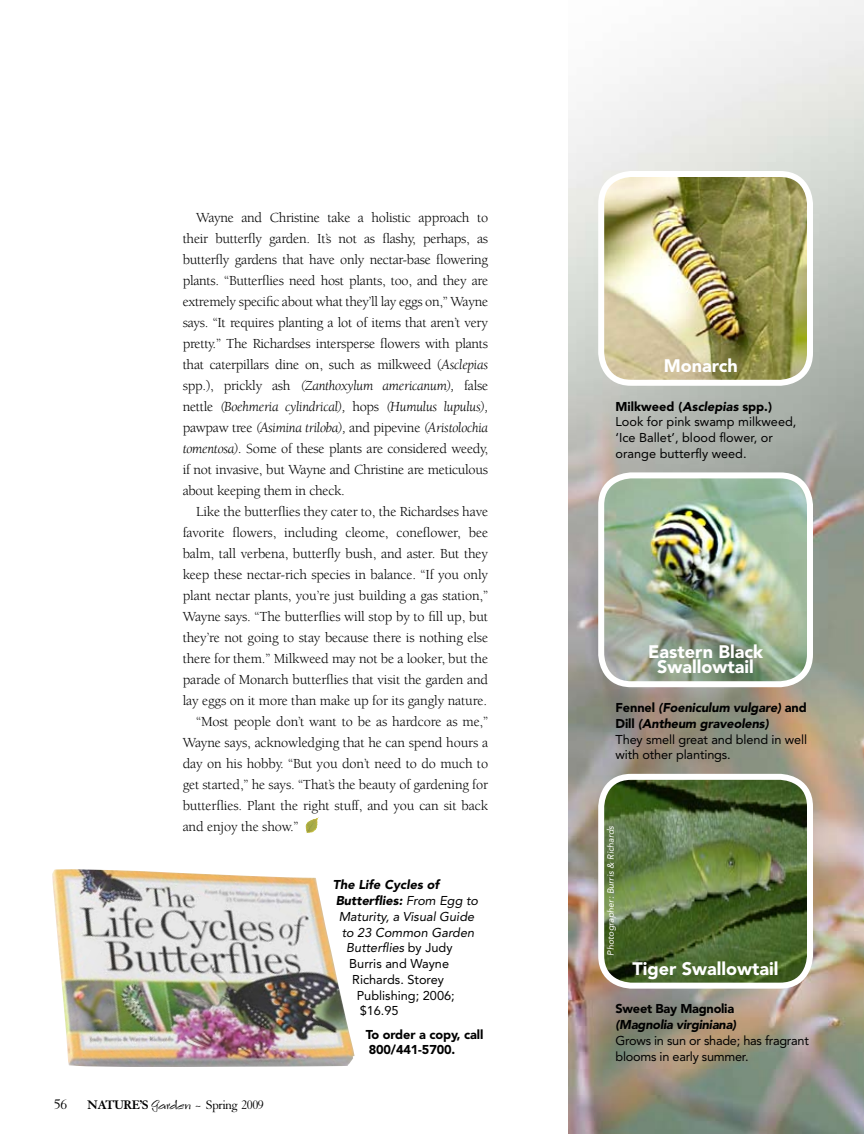
<style>
.page{position:relative;width:864px;height:1134px;background:#fff}
.page>*{position:absolute;margin:0;border:0;box-sizing:border-box;transform-origin:0 0}
.t1{font:900 18px/15.8px "Avenir";color:#fff;text-align:center}
.t2{font:15px "Granjon";color:#000}
.t3{font:14.25px/21px "Berkeley";letter-spacing:-.01em;color:#000;text-align:justify}
.t4{font:13.5px "Granjon";letter-spacing:-.05em;color:#000}
.t5{font:12.75px/15.8px "Avenir";color:#000}
.t6{font:italic 12.75px "Avenir";color:#000}
.t7{font:12.75px/15.8px "Avenir";letter-spacing:-.02em;color:#000}
.t8{font:900 12.75px/15.8px "Avenir";letter-spacing:-.01em;color:#000}
.t9{font:italic 900 12.75px "Avenir";color:#000}
.t10{font:italic 900 12.75px "Avenir";letter-spacing:-.02em;color:#000}
.t11{font:italic 9px "Avenir";color:#fff}
.s1{font-style:italic}
.s2{font-weight:700}
.s3{font-family:"Ruling Script Two"}
.s4{font-weight:400}
.s5{font-style:normal}
.s6{font-weight:900}
.s7{font-weight:900;font-style:italic}
</style>
<div class="page">
<img style="left:569px;top:0;width:295px;height:1134px">
<img style="left:601px;top:777px;width:209px;height:209px;border-radius:30px">
<div style="left:598px;top:774px;width:215px;height:215px;border:6px solid #fff;border-radius:30px"></div>
<svg style="left:305px;top:817px;width:14px;height:16px"></svg>
<img style="left:601px;top:174px;width:209px;height:209px;border-radius:30px">
<div style="left:598px;top:171px;width:215px;height:215px;border:6px solid #fff;border-radius:30px"></div>
<img style="left:601px;top:475px;width:209px;height:209px;border-radius:30px">
<div style="left:598px;top:472px;width:215px;height:215px;border:6px solid #fff;border-radius:30px"></div>
<img style="left:52px;top:869px;width:303px;height:198px">
<p class="t3" style="left:183px;top:207px;width:307px;text-indent:13px">Wayne and Christine take a holistic approach to their butterfly garden. It’s not as flashy, perhaps, as butterfly gardens that have only nectar-base flowering plants. “Butterflies need host plants, too, and they are extremely specific about what they’ll lay eggs on,” Wayne says. “It requires planting a lot of items that aren’t very pretty.” The Richardses intersperse flowers with plants that caterpillars dine on, such as milkweed (<span class="s1">Asclepias </span>spp.), prickly ash <span class="s1">(Zanthoxylum americanum),</span> false nettle <span class="s1">(Boehmeria cylindrical),</span> hops <span class="s1">(Humulus lupulus), </span>pawpaw tree <span class="s1">(Asimina triloba),</span> and pipevine <span class="s1">(Aristolochia tomentosa).</span> Some of these plants are considered weedy, if not invasive, but Wayne and Christine are meticulous about keeping them in check.</p>
<p class="t3" style="left:196px;top:501px;width:294px">Like the butterflies they cater to, the Richardses have</p>
<p class="t3" style="left:183px;top:522px;width:307px">favorite flowers, including cleome, coneflower, bee</p>
<p class="t3" style="left:183px;top:543px;width:307px">balm, tall verbena, butterfly bush, and aster. But they</p>
<p class="t3" style="left:183px;top:564px;width:307px">keep these nectar-rich species in balance. “If you only</p>
<p class="t3" style="left:183px;top:585px;width:307px">plant nectar plants, you’re just building a gas station,”</p>
<p class="t3" style="left:183px;top:606px;width:307px">Wayne says. “The butterflies will stop by to fill up, but</p>
<p class="t3" style="left:183px;top:627px;width:307px">they’re not going to stay because there is nothing else</p>
<p class="t3" style="left:183px;top:648px;width:307px">there for them.” Milkweed may not be a looker, but the</p>
<p class="t3" style="left:183px;top:669px;width:307px">parade of Monarch butterflies that visit the garden and</p>
<p class="t3" style="left:183px;top:690px;width:306px">lay eggs on it more than make up for its gangly nature.</p>
<p class="t3" style="left:196px;top:711px;width:294px">“Most people don’t want to be as hardcore as me,”</p>
<p class="t3" style="left:183px;top:732px;width:307px">Wayne says, acknowledging that he can spend hours a</p>
<p class="t3" style="left:183px;top:753px;width:307px">day on his hobby. “But you don’t need to do much to</p>
<p class="t3" style="left:183px;top:774px;width:307px">get started,” he says. “That’s the beauty of gardening for</p>
<p class="t3" style="left:183px;top:795px;width:307px">butterflies. Plant the right stuff, and you can sit back</p>
<p class="t3" style="left:183px;top:816px;width:117px">and enjoy the show.”</p>
<p class="t2" style="left:54px;top:1096px;width:15px">56</p>
<p class="t4" style="left:87px;top:1097px;width:178px"><span class="s2">NATURE’S</span> <span class="s3">Garden</span> ~ Spring 2009</p>
<p class="t9" style="left:333px;top:877px;width:108px">The Life Cycles of</p>
<p class="t9" style="left:336px;top:893px;width:144px">Butterflies: <span class="s4">From Egg to</span></p>
<p class="t6" style="left:339px;top:909px;width:137px">Maturity, a Visual Guide</p>
<p class="t6" style="left:342px;top:925px;width:134px">to 23 Common Garden</p>
<p class="t6" style="left:346px;top:941px;width:108px">Butterflies <span class="s5">by Judy</span></p>
<p class="t5" style="left:349px;top:956px;width:101px">Burris and Wayne</p>
<p class="t5" style="left:352px;top:972px;width:93px">Richards. Storey</p>
<p class="t5" style="left:357px;top:987px;width:100px">Publishing; 2006;</p>
<p class="t5" style="left:360px;top:1003px;width:40px">$16.95</p>
<p class="t8" style="left:366px;top:1026px;width:119px">To order a copy, call<br>800/441-5700.</p>
<p class="t1" style="left:664px;top:358px;width:75px">Monarch</p>
<p class="t5" style="left:616px;top:398px;width:182px"><span class="s6">Milkweed (</span><span class="s7">Asclepias</span> <span class="s6">spp.)<br></span>Look for pink swamp milkweed, ‘Ice Ballet’, blood flower, or orange butterfly weed.</p>
<p class="t1" style="left:648px;top:643px;width:117px">Eastern Black<br>Swallowtail</p>
<p class="t5" style="left:616px;top:700px;width:193px"><span class="s6">Fennel</span> <span class="s7">(Foeniculum vulgare)</span> <span class="s6">and<br>Dill</span> <span class="s7">(Antheum graveolens)<br></span>They smell great and blend in well with other plantings.</p>
<p class="t11" style="left:606px;top:956px;width:131px;rotate:-90deg">Photographer: Burris &amp; Richards</p>
<p class="t1" style="left:633px;top:961px;width:148px">Tiger Swallowtail</p>
<p class="t8" style="left:616px;top:1001px;width:120px">Sweet Bay Magnolia</p>
<p class="t10" style="left:616px;top:1017px;width:122px">(Magnolia virginiana)</p>
<p class="t7" style="left:616px;top:1033px;width:195px">Grows in sun or shade; has fragrant blooms in early summer.</p>
</div>
